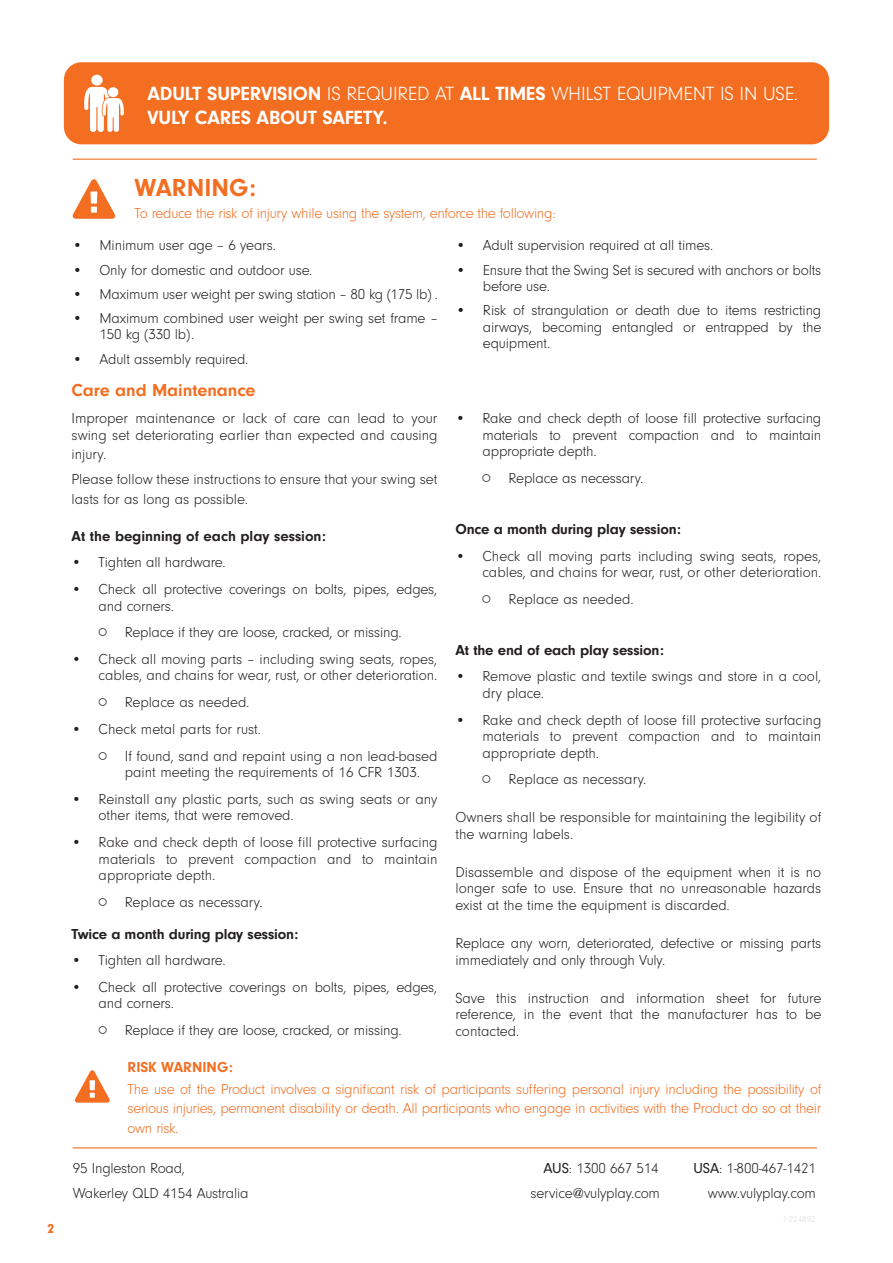
<style>
.page{position:relative;width:893px;height:1263px;background:#fff}
.page>*{position:absolute;margin:0;border:0;box-sizing:border-box;transform-origin:0 0}
.t1{font:700 25.5px "Neuzeit Gro";color:#f36e21}
.t2{font:300 19.8px "Neuzeit Gro";letter-spacing:-.01em;color:#fff}
.t3{font:700 19.8px "Neuzeit Gro";letter-spacing:-.01em;color:#fff}
.t4{font:700 18px "Neuzeit Gro";color:#f36e21}
.t5{font:300 15px/16.5px "Neuzeit Gro";letter-spacing:-.01em;color:#231f20}
.t6{font:300 15px/19.5px "Neuzeit Gro";letter-spacing:-.02em;color:#f36e21;text-align:justify}
.t7{font:700 15px "Neuzeit Gro";letter-spacing:-.01em;color:#231f20}
.t8{font:700 15px "Neuzeit Gro";color:#f36e21}
.t9{font:900 13.5px "Neuzeit Gro";color:#f36e21}
.s1{font-weight:700}
.s2{font-weight:400}
</style>
<div class="page">
<hr style="left:73px;top:159px;width:744px;height:1px;background:#f36e21">
<hr style="left:73px;top:1147px;width:744px;height:1px;background:#f36e21">
<svg style="left:73px;top:179px;width:42px;height:40px"></svg>
<div style="left:64px;top:62px;width:765px;height:82px;background:#f36e21;border-radius:18px"></div>
<svg style="left:84px;top:87px;width:40px;height:45px"></svg>
<div style="left:91px;top:75px;width:12px;height:11px;background:#fff;border-radius:50%"></div>
<div style="left:108px;top:87px;width:10px;height:10px;background:#fff;border-radius:50%"></div>
<svg style="left:75px;top:1070px;width:35px;height:33px"></svg>
<p class="t2" style="left:148px;top:83px;width:652px"><span class="s1">ADULT SUPERVISION</span> IS REQUIRED AT <span class="s1">ALL TIMES</span> WHILST EQUIPMENT IS IN USE.</p>
<p class="t3" style="left:148px;top:106px;width:242px">VULY CARES ABOUT SAFETY.</p>
<p class="t9" style="left:48px;top:1221px;width:8px">2</p>
<p class="t1" style="left:134px;top:174px;width:123px">WARNING:</p>
<p class="t6" style="left:134px;top:204px;width:423px">To reduce the risk of injury while using the system, enforce the following:</p>
<p class="t5" style="left:72px;top:238px;width:205px">• Minimum user age – 6 years.</p>
<p class="t5" style="left:72px;top:262px;width:241px">• Only for domestic and outdoor use.</p>
<p class="t5" style="left:72px;top:286px;width:367px">• Maximum user weight per swing station – 80 kg (175 lb) .</p>
<p class="t5" style="left:99px;top:310px;width:340px;text-indent:-27px">• Maximum combined user weight per swing set frame –<br>150 kg (330 lb).</p>
<p class="t5" style="left:72px;top:351px;width:177px">• Adult assembly required.</p>
<p class="t4" style="left:72px;top:380px;width:185px">Care and Maintenance</p>
<p class="t5" style="left:72px;top:410px;width:367px">Improper maintenance or lack of care can lead to your swing set deteriorating earlier than expected and causing</p>
<p class="t5" style="left:72px;top:446px;width:36px">injury.</p>
<p class="t5" style="left:72px;top:470px;width:367px;line-height:19.5px">Please follow these instructions to ensure that your swing set lasts for as long as possible.</p>
<p class="t7" style="left:72px;top:527px;width:256px">At the beginning of each play session:</p>
<p class="t5" style="left:72px;top:554px;width:156px">• Tighten all hardware.</p>
<p class="t5" style="left:99px;top:581px;width:340px;text-indent:-27px">• Check all protective coverings on bolts, pipes, edges, and corners.</p>
<p class="t5" style="left:98px;top:624px;width:305px">○ Replace if they are loose, cracked, or missing.</p>
<p class="t5" style="left:72px;top:651px;width:367px;text-align:right">• Check all moving parts – including swing seats, ropes, cables, and chains for wear, rust, or other deterioration.</p>
<p class="t5" style="left:98px;top:694px;width:153px">○ Replace as needed.</p>
<p class="t5" style="left:72px;top:721px;width:191px">• Check metal parts for rust.</p>
<p class="t5" style="left:125px;top:748px;width:314px;text-indent:-27px">○ If found, sand and repaint using a non lead-based paint meeting the requirements of 16 CFR 1303.</p>
<p class="t5" style="left:99px;top:791px;width:340px;text-indent:-27px">• Reinstall any plastic parts, such as swing seats or any other items, that were removed.</p>
<p class="t5" style="left:99px;top:834px;width:340px;text-align:justify;text-indent:-27px">• Rake and check depth of loose fill protective surfacing materials to prevent compaction and to maintain appropriate depth.</p>
<p class="t5" style="left:98px;top:894px;width:166px">○ Replace as necessary.</p>
<p class="t7" style="left:72px;top:925px;width:228px">Twice a month during play session:</p>
<p class="t5" style="left:72px;top:952px;width:156px">• Tighten all hardware.</p>
<p class="t5" style="left:99px;top:979px;width:340px;text-indent:-27px">• Check all protective coverings on bolts, pipes, edges, and corners.</p>
<p class="t5" style="left:98px;top:1022px;width:305px">○ Replace if they are loose, cracked, or missing.</p>
<p class="t5" style="left:456px;top:238px;width:259px">• Adult supervision required at all times.</p>
<p class="t5" style="left:483px;top:262px;width:340px;text-indent:-27px">• Ensure that the Swing Set is secured with anchors or bolts before use.</p>
<p class="t5" style="left:483px;top:302px;width:340px;text-align:justify;text-indent:-27px">• Risk of strangulation or death due to items restricting airways, becoming entangled or entrapped by the equipment.</p>
<p class="t5" style="left:482px;top:410px;width:340px;text-align:justify;text-indent:-27px">• Rake and check depth of loose fill protective surfacing materials to prevent compaction and to maintain appropriate depth.</p>
<p class="t5" style="left:482px;top:470px;width:163px">○ Replace as necessary.</p>
<p class="t7" style="left:455px;top:520px;width:227px">Once a month during play session:</p>
<p class="t5" style="left:455px;top:548px;width:367px;text-align:right">• Check all moving parts including swing seats, ropes, cables, and chains for wear, rust, or other deterioration.</p>
<p class="t5" style="left:482px;top:591px;width:153px">○ Replace as needed.</p>
<p class="t7" style="left:455px;top:641px;width:210px">At the end of each play session:</p>
<p class="t5" style="left:482px;top:668px;width:340px;text-indent:-27px">• Remove plastic and textile swings and store in a cool, dry place.</p>
<p class="t5" style="left:482px;top:712px;width:340px;text-align:justify;text-indent:-27px">• Rake and check depth of loose fill protective surfacing materials to prevent compaction and to maintain appropriate depth.</p>
<p class="t5" style="left:482px;top:771px;width:166px">○ Replace as necessary.</p>
<p class="t5" style="left:455px;top:809px;width:367px">Owners shall be responsible for maintaining the legibility of the warning labels.</p>
<p class="t5" style="left:455px;top:864px;width:367px;text-align:justify">Disassemble and dispose of the equipment when it is no longer safe to use. Ensure that no unreasonable hazards exist at the time the equipment is discarded.</p>
<p class="t5" style="left:455px;top:935px;width:367px">Replace any worn, deteriorated, defective or missing parts immediately and only through Vuly.</p>
<p class="t5" style="left:455px;top:990px;width:367px;text-align:justify">Save this instruction and information sheet for future reference, in the event that the manufacturer has to be contacted.</p>
<p class="t8" style="left:128px;top:1058px;width:107px">RISK WARNING:</p>
<p class="t6" style="left:128px;top:1079px;width:695px">The use of the Product involves a significant risk of participants suffering personal injury including the possibility of serious injuries, permanent disability or death. All participants who engage in activities with the Product do so at their own risk.</p>
<p class="t5" style="left:73px;top:1161px;width:114px">95 Ingleston Road,</p>
<p class="t5" style="left:73px;top:1185px;width:177px">Wakerley QLD 4154 Australia</p>
<p class="t5" style="left:544px;top:1161px;width:117px"><span class="s2">AUS</span>: 1300 667 514</p>
<p class="t5" style="left:693px;top:1161px;width:124px"><span class="s2">USA</span>: 1-800-467-1421</p>
<p class="t5" style="left:530px;top:1185px;width:131px">service@vulyplay.com</p>
<p class="t5" style="left:708px;top:1185px;width:110px">www.vulyplay.com</p>
</div>
